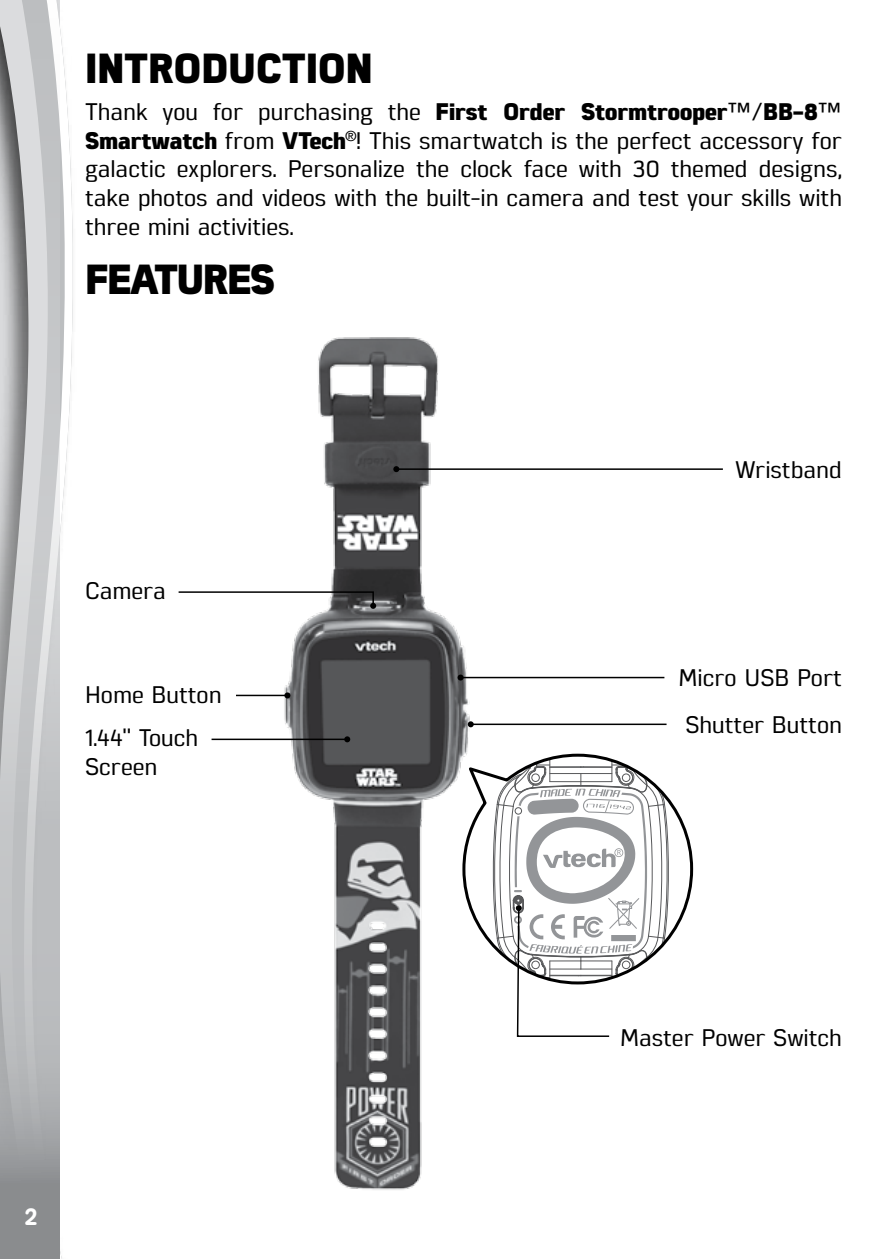
<style>
.page{position:relative;width:893px;height:1259px;background:#fff}
.page>*{position:absolute;margin:0;border:0;box-sizing:border-box;transform-origin:0 0}
.t1{font:800 42px "Eund";color:#000}
.t2{font:500 24px/28.8px "Eund";color:#000}
.t3{font:500 24px "AG Book Rounded";color:#fff}
.s1{font-weight:800}
.s2{font-family:"Helvetica";font-weight:400}
</style>
<div class="page">
<svg style="left:60px;top:29px;width:13px;height:1230px"></svg>
<svg style="left:0;top:0;width:60px;height:1259px;background:#babbbd"></svg>
<img style="left:236px;top:337px;width:267px;height:853px">
<svg style="left:461px;top:752px;width:233px;height:234px"></svg>
<hr style="left:236px;top:694px;width:51px;height:2px;background:#000">
<svg style="left:284px;top:692px;width:6px;height:6px"></svg>
<hr style="left:471px;top:723px;width:195px;height:2px;background:#000">
<svg style="left:468px;top:721px;width:6px;height:6px"></svg>
<hr style="left:461px;top:677px;width:203px;height:1px;background:#000">
<svg style="left:458px;top:674px;width:6px;height:6px"></svg>
<svg style="left:178px;top:590px;width:198px;height:19px"></svg>
<svg style="left:492px;top:755px;width:178px;height:282px"></svg>
<hr style="left:396px;top:468px;width:327px;height:2px;background:#000">
<svg style="left:393px;top:466px;width:6px;height:6px"></svg>
<hr style="left:212px;top:738px;width:135px;height:2px;background:#000">
<svg style="left:344px;top:736px;width:6px;height:6px"></svg>
<h1 class="t1" style="left:85px;top:31px;width:23px">INTR</h1>
<h1 class="t1" style="left:174px;top:31px;width:196px">ODUCTION</h1>
<p class="t2" style="left:85px;top:95px;width:758px;text-align:justify">Thank you for purchasing the <span class="s1">First Order Stormtrooper</span><span class="s2">™</span>/<span class="s1">BB-8</span><span class="s2">™ </span><span class="s1">Smartwatch</span> from <span class="s1">VTech</span><sup>®</sup>! This smartwatch is the perfect accessory for galactic explorers. Personalize the clock face with 30 themed designs, take photos and videos with the built-in camera and test your skills with three mini activities.</p>
<h1 class="t1" style="left:85px;top:243px;width:47px">FEATURES</h1>
<p class="t2" style="left:85px;top:575px;width:82px">Camera</p>
<p class="t2" style="left:85px;top:678px;width:138px">Home Button</p>
<p class="t2" style="left:85px;top:721px;width:115px">1.44" Touch<br>Screen</p>
<p class="t2" style="left:735px;top:454px;width:108px">Wristband</p>
<p class="t2" style="left:678px;top:652px;width:165px;line-height:47.4px">Micro USB Port<br>Shutter Button</p>
<p class="t3" style="left:24px;top:1202px;width:15px">2</p>
<p class="t2" style="left:620px;top:1021px;width:223px">Master Power Switch</p>
</div>
